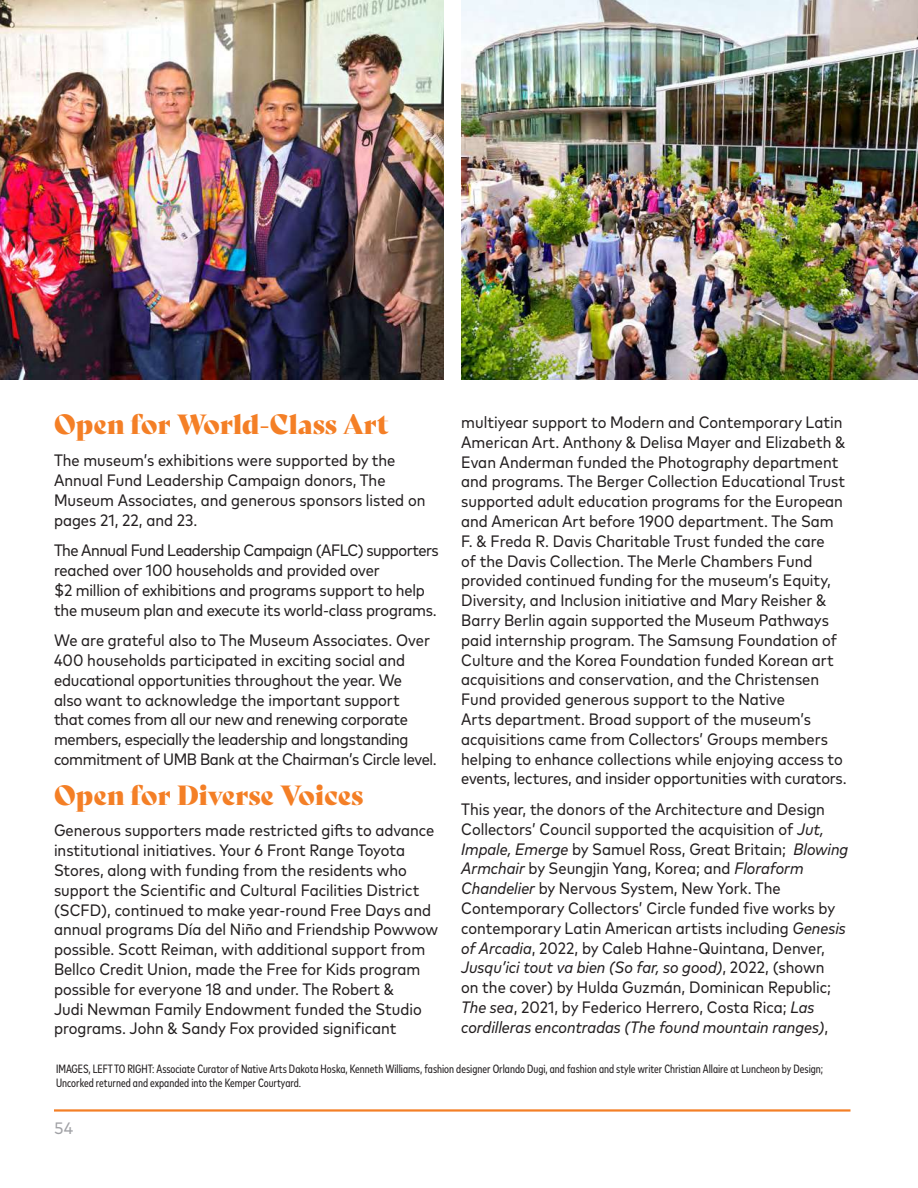
<style>
.page{position:relative;width:918px;height:1188px;background:#fff}
.page>*{position:absolute;margin:0;border:0;box-sizing:border-box;transform-origin:0 0}
.t1{font:27px "Bely Display";color:#f47f26}
.t2{font:16.5px/19.8px "Mark W1 G Nr";color:#231f20}
.t3{font:16.5px "Mark W1 G";color:#a0a1a5}
.t4{font:condensed 12px/13.5px "Mark W1 G";color:#231f20}
.s1{font-style:italic}
</style>
<div class="page">
<img style="left:461px;top:0;width:457px;height:379px">
<img style="left:0;top:0;width:443px;height:379px">
<hr style="left:54px;top:1109px;width:796px;height:3px;background:#f47f26">
<h1 class="t1" style="left:54px;top:403px;width:336px">Open for World-Class Art</h1>
<p class="t2" style="left:54px;top:450px;width:373px">The museum’s exhibitions were supported by the Annual Fund Leadership Campaign donors, The Museum Associates, and generous sponsors listed on pages 21, 22, and 23.</p>
<p class="t2" style="left:54px;top:540px;width:386px">The Annual Fund Leadership Campaign (AFLC) supporters reached over 100 households and provided over<br>$2 million of exhibitions and programs support to help the museum plan and execute its world-class programs.</p>
<p class="t2" style="left:54px;top:630px;width:384px">We are grateful also to The Museum Associates. Over 400 households participated in exciting social and educational opportunities throughout the year. We<br>also want to acknowledge the important support<br>that comes from all our new and renewing corporate members, especially the leadership and longstanding commitment of UMB Bank at the Chairman’s Circle level.</p>
<h1 class="t1" style="left:54px;top:773px;width:311px">Open for Diverse Voices</h1>
<p class="t2" style="left:54px;top:820px;width:386px">Generous supporters made restricted gifts to advance institutional initiatives. Your 6 Front Range Toyota Stores, along with funding from the residents who support the Scientific and Cultural Facilities District (SCFD), continued to make year-round Free Days and annual programs Día del Niño and Friendship Powwow possible. Scott Reiman, with additional support from Bellco Credit Union, made the Free for Kids program possible for everyone 18 and under. The Robert &amp;<br>Judi Newman Family Endowment funded the Studio programs. John &amp; Sandy Fox provided significant</p>
<p class="t2" style="left:461px;top:411px;width:387px">multiyear support to Modern and Contemporary Latin American Art. Anthony &amp; Delisa Mayer and Elizabeth &amp; Evan Anderman funded the Photography department and programs. The Berger Collection Educational Trust supported adult education programs for the European and American Art before 1900 department. The Sam F. &amp; Freda R. Davis Charitable Trust funded the care<br>of the Davis Collection. The Merle Chambers Fund provided continued funding for the museum’s Equity, Diversity, and Inclusion initiative and Mary Reisher &amp; Barry Berlin again supported the Museum Pathways paid internship program. The Samsung Foundation of Culture and the Korea Foundation funded Korean art acquisitions and conservation, and the Christensen Fund provided generous support to the Native<br>Arts department. Broad support of the museum’s acquisitions came from Collectors’ Groups members helping to enhance collections while enjoying access to events, lectures, and insider opportunities with curators.</p>
<p class="t2" style="left:461px;top:798px;width:389px">This year, the donors of the Architecture and Design Collectors’ Council supported the acquisition of <span class="s1">Jut, Impale, Emerge</span> by Samuel Ross, Great Britain; <span class="s1">Blowing Armchair</span> by Seungjin Yang, Korea; and <span class="s1">Floraform Chandelier</span> by Nervous System, New York. The Contemporary Collectors’ Circle funded five works by contemporary Latin American artists including <span class="s1">Genesis of Arcadia</span>, 2022, by Caleb Hahne-Quintana, Denver, <span class="s1">Jusqu’ici tout va bien (So far, so good)</span>, 2022, (shown<br>on the cover) by Hulda Guzmán, Dominican Republic; <span class="s1">The sea</span>, 2021, by Federico Herrero, Costa Rica; <span class="s1">Las cordilleras encontradas (The found mountain ranges)</span>,</p>
<p class="t4" style="left:56px;top:1062px;width:769px">IMAGES, LEFT TO RIGHT: Associate Curator of Native Arts Dakota Hoska, Kenneth Williams, fashion designer Orlando Dugi, and fashion and style writer Christian Allaire at Luncheon by Design;<br>Uncorked returned and expanded into the Kemper Courtyard.</p>
<p class="t3" style="left:54px;top:1116px;width:21px">54</p>
</div>
